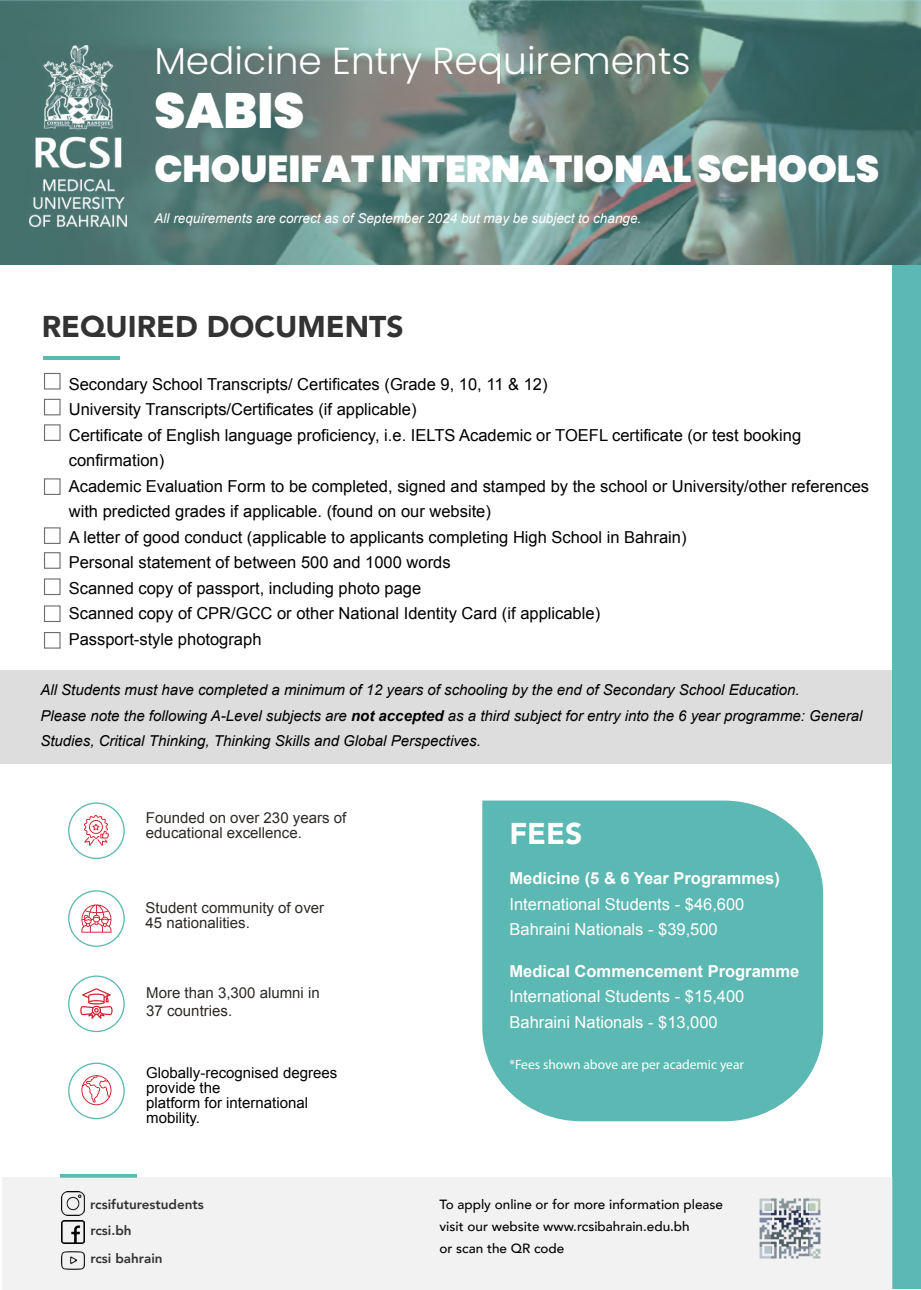
<style>
.page{position:relative;width:921px;height:1290px;background:#fff}
.page>*{position:absolute;margin:0;border:0;box-sizing:border-box;transform-origin:0 0}
.t1{font:900 49.5px "Poppins";color:#fff}
.t2{font:900 37.5px "Poppins";color:#fff}
.t3{font:300 37.5px "Poppins";color:#fff}
.t4{font:900 30px "Avenir";color:#333}
.t5{font:900 30px "Avenir";color:#fff}
.t6{font:16.5px/25.5px "Arial";color:#000}
.t7{font:16.5px/25.5px "Arial";color:#fff}
.t8{font:700 16.5px "Arial";color:#fff}
.t9{font:italic 15px/25.5px "Arial";color:#000}
.t10{font:15px/18px "Arial";color:#2c2926}
.t11{font:15px/15px "Arial";color:#000}
.t12{font:italic 13.5px "Arial";color:#fff}
.t13{font:13.5px "Myriad Pro";color:#fff}
.t14{font:500 13.35px/22.2px "Avenir";color:#000}
.t15{font:800 13.35px "Avenir";color:#333}
.s1{font-weight:700}
</style>
<div class="page">
<div style="left:482px;top:800px;width:340px;height:321px;background:#5cb8b2"></div>
<div style="left:44px;top:373px;width:17px;height:16px;border:1px solid #6d6d6d"></div>
<div style="left:44px;top:399px;width:17px;height:16px;border:1px solid #6d6d6d"></div>
<div style="left:44px;top:424px;width:17px;height:17px;border:1px solid #6d6d6d"></div>
<div style="left:44px;top:478px;width:17px;height:17px;border:1px solid #6d6d6d"></div>
<div style="left:44px;top:527px;width:17px;height:17px;border:1px solid #6d6d6d"></div>
<div style="left:44px;top:552px;width:17px;height:17px;border:1px solid #6d6d6d"></div>
<div style="left:44px;top:578px;width:17px;height:17px;border:1px solid #6d6d6d"></div>
<div style="left:44px;top:605px;width:17px;height:17px;border:1px solid #6d6d6d"></div>
<div style="left:0;top:670px;width:891px;height:93px;background:#ddd"></div>
<div style="left:44px;top:632px;width:17px;height:16px;border:1px solid #6d6d6d"></div>
<svg style="left:84px;top:815px;width:25px;height:30px"></svg>
<div style="left:68px;top:802px;width:57px;height:57px;border:1px solid #5cb9b2;border-radius:50%"></div>
<svg style="left:81px;top:904px;width:31px;height:28px"></svg>
<div style="left:68px;top:890px;width:57px;height:57px;border:1px solid #5cb9b2;border-radius:50%"></div>
<svg style="left:80px;top:988px;width:32px;height:31px"></svg>
<div style="left:68px;top:975px;width:57px;height:57px;border:1px solid #5cb9b2;border-radius:50%"></div>
<svg style="left:81px;top:1075px;width:30px;height:30px"></svg>
<div style="left:68px;top:1062px;width:57px;height:57px;border:1px solid #5cb9b2;border-radius:50%"></div>
<div style="left:892px;top:264px;width:28px;height:1024px;background:#5cb8b3"></div>
<hr style="left:43px;top:356px;width:77px;height:3px;background:#5cb8b2">
<hr style="left:60px;top:1174px;width:77px;height:4px;background:#5cb8b2">
<div style="left:2px;top:1177px;width:890px;height:113px;background:#f2f2f2"></div>
<img style="left:61px;top:1220px;width:24px;height:23px">
<img style="left:61px;top:1191px;width:24px;height:24px">
<img style="left:61px;top:1251px;width:24px;height:19px">
<img style="left:759px;top:1198px;width:62px;height:61px">
<svg style="left:0;top:0;width:920px;height:264px;background:#62847e"></svg>
<img style="left:29px;top:45px;width:98px;height:181px">
<h2 class="t3" style="left:154px;top:39px;width:537px">Medicine Entry Requirements</h2>
<h1 class="t1" style="left:154px;top:82px;width:151px">SABIS</h1>
<h2 class="t2" style="left:154px;top:147px;width:726px">CHOUEIFAT INTERNATIONAL SCHOOLS</h2>
<p class="t12" style="left:155px;top:210px;width:488px">All requirements are correct as of September 2024 but may be subject to change.</p>
<h3 class="t4" style="left:42px;top:301px;width:363px">REQUIRED DOCUMENTS</h3>
<p class="t6" style="left:69px;top:371px;width:801px">Secondary School Transcripts/ Certificates (Grade 9, 10, 11 &amp; 12)<br>University Transcripts/Certificates (if applicable)<br>Certificate of English language proficiency, i.e. IELTS Academic or TOEFL certificate (or test booking confirmation)<br>Academic Evaluation Form to be completed, signed and stamped by the school or University/other references with predicted grades if applicable. (found on our website)<br>A letter of good conduct (applicable to applicants completing High School in Bahrain)<br>Personal statement of between 500 and 1000 words<br>Scanned copy of passport, including photo page<br>Scanned copy of CPR/GCC or other National Identity Card (if applicable)<br>Passport-style photograph</p>
<p class="t9" style="left:40px;top:677px;width:823px">All Students must have completed a minimum of 12 years of schooling by the end of Secondary School Education.<br>Please note the following A-Level subjects are <span class="s1">not accepted</span> as a third subject for entry into the 6 year programme: General<br>Studies, Critical Thinking, Thinking Skills and Global Perspectives.</p>
<p class="t10" style="left:146px;top:809px;width:202px">Founded on over 230 years of</p>
<p class="t10" style="left:146px;top:824px;width:157px">educational excellence.</p>
<p class="t10" style="left:145px;top:898px;width:180px">Student community of over</p>
<p class="t10" style="left:145px;top:913px;width:106px">45 nationalities.</p>
<p class="t10" style="left:146px;top:984px;width:175px">More than 3,300 alumni in<br>37 countries.</p>
<p class="t11" style="left:146px;top:1065px;width:192px">Globally-recognised degrees provide the<br>platform for international mobility.</p>
<p class="t11" style="left:163px;top:1071px;width:88px">Lorem ipsum</p>
<h3 class="t5" style="left:509px;top:808px;width:74px">FEES</h3>
<p class="t8" style="left:509px;top:867px;width:272px">Medicine (5 &amp; 6 Year Programmes)</p>
<p class="t7" style="left:509px;top:891px;width:236px">International Students - $46,600<br>Bahraini Nationals - $39,500</p>
<p class="t8" style="left:509px;top:959px;width:291px">Medical Commencement Programme</p>
<p class="t7" style="left:509px;top:983px;width:236px">International Students - $15,400<br>Bahraini Nationals - $13,000</p>
<p class="t13" style="left:509px;top:1055px;width:236px">*Fees shown above are per academic year</p>
<p class="t15" style="left:90px;top:1193px;width:115px">rcsifuturestudents</p>
<p class="t14" style="left:439px;top:1192px;width:285px">To apply online or for more information please visit our website www.rcsibahrain.edu.bh<br>or scan the QR code</p>
<p class="t15" style="left:90px;top:1220px;width:43px">rcsi.bh</p>
<p class="t15" style="left:90px;top:1248px;width:74px">rcsi bahrain</p>
</div>
